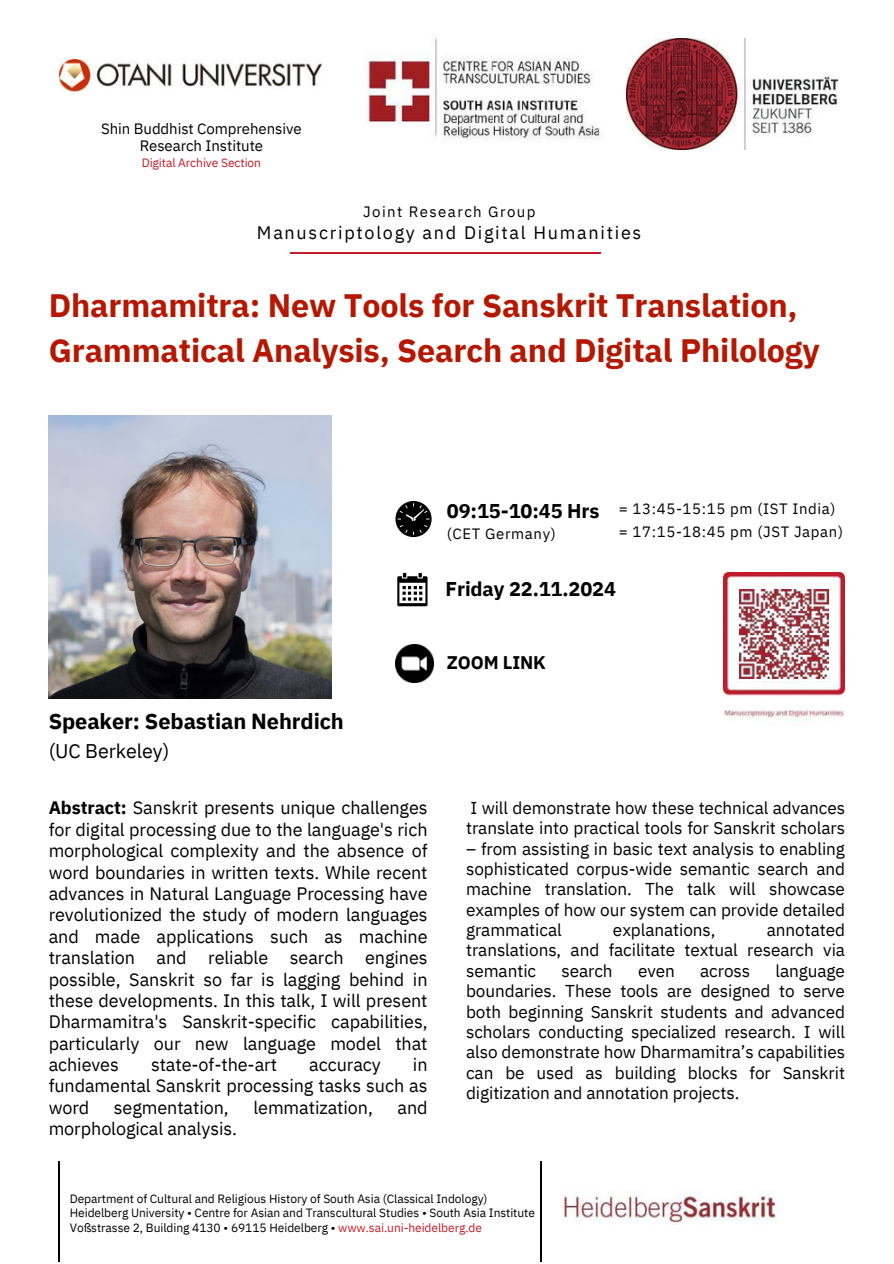
<style>
.page{position:relative;width:894px;height:1264px;background:#fff}
.page>*{position:absolute;margin:0;border:0;box-sizing:border-box;transform-origin:0 0}
.t1{font:700 32.4px/45px "IBM Plex Sans";letter-spacing:-.005em;color:#b51700}
.t2{font:700 21.75px "IBM Plex Sans";letter-spacing:-.005em;color:#000}
.t3{font:700 19.95px "IBM Plex Sans";letter-spacing:-.005em;color:#000}
.t4{font:19.8px "IBM Plex Sans";letter-spacing:-.005em;color:#000}
.t5{font:700 18.3px "IBM Plex Sans";letter-spacing:-.005em;color:#000}
.t6{font:18px/21.3px "IBM Plex Sans";letter-spacing:-.005em;color:#000;text-align:justify}
.t7{font:18px "IBM Plex Sans";letter-spacing:.095em;color:#000}
.t8{font:17.1px/20.4px "IBM Plex Sans";letter-spacing:-.005em;color:#000;text-align:justify}
.t9{font:15px/22.4px "IBM Plex Sans";letter-spacing:.045em;color:#000}
.t10{font:15px/16.8px "IBM Plex Sans";letter-spacing:-.005em;color:#000;text-align:center}
.t11{font:15px "IBM Plex Sans";letter-spacing:.095em;color:#000}
.t12{font:12px/14.7px "IBM Plex Sans";letter-spacing:-.005em;color:#000}
.t13{font:12px "IBM Plex Sans";letter-spacing:-.005em;color:#c61826}
.s1{font-weight:700}
.s2{color:#c61c26}
</style>
<div class="page">
<img style="left:321px;top:35px;width:281px;height:104px">
<img style="left:626px;top:39px;width:210px;height:110px">
<hr style="left:290px;top:252px;width:310px;height:2px;background:#c61826">
<img style="left:562px;top:1190px;width:215px;height:34px">
<img style="left:60px;top:60px;width:261px;height:32px">
<hr style="left:58px;top:1161px;width:2px;height:100px;background:#000">
<hr style="left:540px;top:1161px;width:2px;height:100px;background:#000">
<img style="left:723px;top:573px;width:121px;height:145px">
<div style="left:731px;top:587px;width:105px;height:93px;background:#fff"></div>
<img style="left:739px;top:590px;width:89px;height:88px">
<svg style="left:395px;top:501px;width:36px;height:36px"></svg>
<svg style="left:397px;top:573px;width:30px;height:33px"></svg>
<img style="left:395px;top:644px;width:38px;height:38px">
<img style="left:49px;top:416px;width:282px;height:282px">
<h4 class="t10" style="left:101px;top:120px;width:202px">Shin Buddhist Comprehensive<br>Research Institute</h4>
<h4 class="t13" style="left:142px;top:155px;width:121px">Digital Archive Section</h4>
<p class="t11" style="left:363px;top:201px;width:174px">Joint Research Group</p>
<p class="t7" style="left:257px;top:221px;width:386px">Manuscriptology and Digital Humanities</p>
<h5 class="t1" style="left:49px;top:282px;width:772px">Dharmamitra: New Tools for Sanskrit Translation,<br>Grammatical Analysis, Search and Digital Philology</h5>
<h3 class="t3" style="left:446px;top:497px;width:154px">09:15-10:45 Hrs</h3>
<h3 class="t9" style="left:446px;top:522px;width:110px">(CET Germany)</h3>
<h6 class="t9" style="left:618px;top:497px;width:226px">= 13:45-15:15 pm (IST India) = 17:15-18:45 pm (JST Japan)</h6>
<p class="t3" style="left:445px;top:576px;width:172px">Friday 22.11.2024</p>
<h5 class="t2" style="left:49px;top:707px;width:296px">Speaker: Sebastian Nehrdich</h5>
<h5 class="t4" style="left:49px;top:737px;width:122px">(UC Berkeley)</h5>
<p class="t6" style="left:49px;top:797px;width:380px"><span class="s1">Abstract:</span> Sanskrit presents unique challenges for digital processing due to the language's rich morphological complexity and the absence of word boundaries in written texts. While recent advances in Natural Language Processing have revolutionized the study of modern languages and made applications such as machine translation and reliable search engines possible, Sanskrit so far is lagging behind in these developments. In this talk, I will present Dharmamitra's Sanskrit-specific capabilities, particularly our new language model that achieves</p>
<p class="t6" style="left:49px;top:1053px;width:380px;text-indent:364px">in fundamental Sanskrit processing tasks such as word</p>
<p class="t6" style="left:151px;top:1053px;width:127px">state-of-the-art</p>
<p class="t6" style="left:309px;top:1053px;width:73px">accuracy</p>
<p class="t6" style="left:114px;top:1096px;width:116px">segmentation,</p>
<p class="t6" style="left:253px;top:1096px;width:121px">lemmatization,</p>
<p class="t6" style="left:397px;top:1096px;width:32px">and</p>
<p class="t6" style="left:49px;top:1117px;width:190px">morphological analysis.</p>
<h3 class="t5" style="left:446px;top:650px;width:101px">ZOOM LINK</h3>
<p class="t8" style="left:466px;top:797px;width:380px">I will demonstrate how these technical advances translate into practical tools for Sanskrit scholars</p>
<p class="t8" style="left:466px;top:837px;width:380px">– from assisting in basic text analysis to enabling sophisticated corpus-wide semantic search and machine translation. The talk will showcase examples of how our system can provide detailed grammatical</p>
<p class="t8" style="left:466px;top:919px;width:380px;text-indent:300px">annotated translations, and facilitate textual research via semantic</p>
<p class="t8" style="left:612px;top:919px;width:104px">explanations,</p>
<p class="t8" style="left:466px;top:960px;width:380px;text-indent:309px">language boundaries. These tools are designed to serve both beginning Sanskrit students and advanced scholars conducting specialized research. I will also demonstrate how Dharmamitra’s capabilities can be used as building blocks for Sanskrit digitization and annotation projects.</p>
<p class="t8" style="left:561px;top:960px;width:53px">search</p>
<p class="t8" style="left:638px;top:960px;width:38px">even</p>
<p class="t8" style="left:700px;top:960px;width:51px">across</p>
<p class="t12" style="left:70px;top:1190px;width:466px">Department of Cultural and Religious History of South Asia (Classical Indology)<br>Heidelberg University • Centre for Asian and Transcultural Studies • South Asia Institute<br>Voßstrasse 2, Building 4130 • 69115 Heidelberg • <span class="s2">www.sai.uni-heidelberg.de</span></p>
</div>
